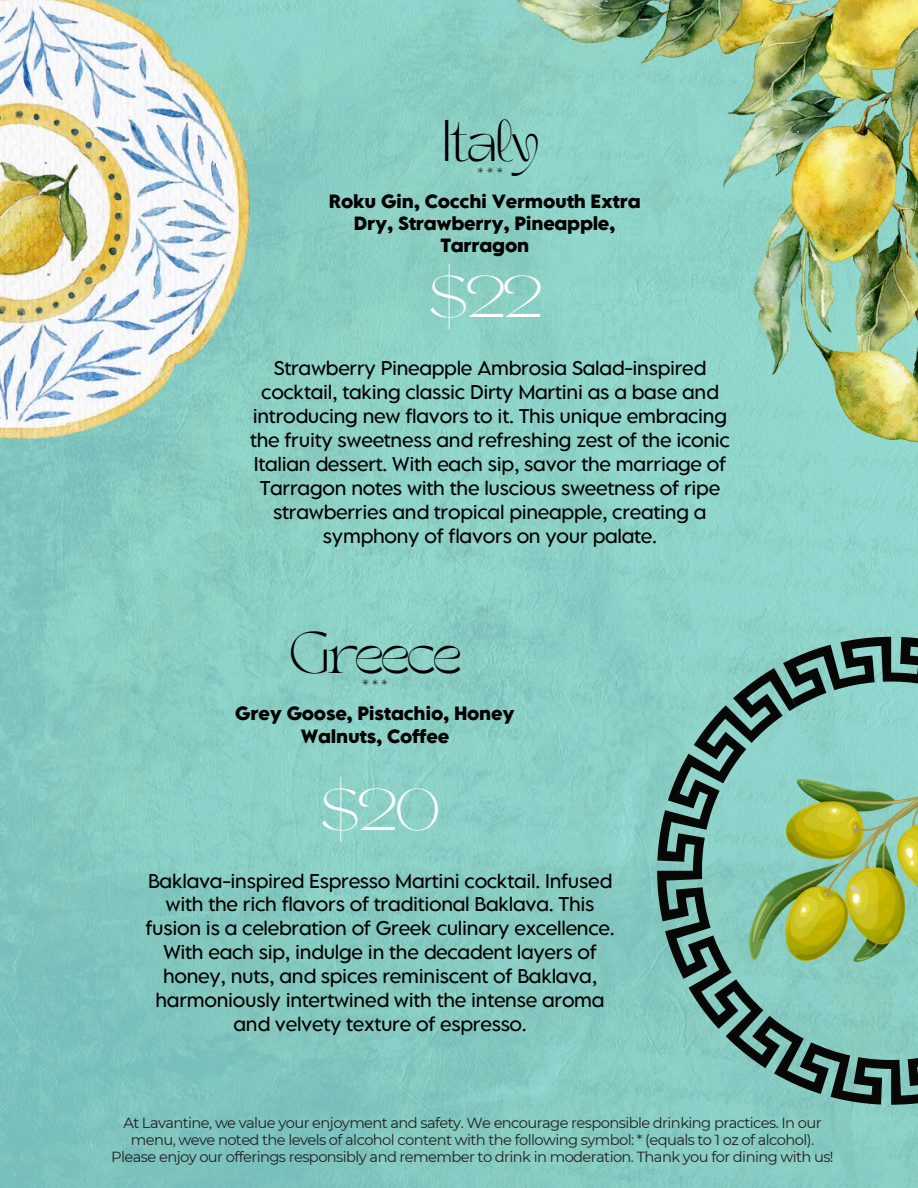
<style>
.page{position:relative;width:918px;height:1188px;background:#fff}
.page>*{position:absolute;margin:0;border:0;box-sizing:border-box;transform-origin:0 0}
.t1{font:41.1px/47.8px "TANTWINKLE";letter-spacing:-.11em;color:#000;text-align:center}
.t2{font:41.1px "TANTWINKLE";color:#fff}
.t3{font:17.7px/24px "Safaa";letter-spacing:-.02em;color:#000;text-align:center}
.t4{font:700 17.1px/22.5px "Safaa";letter-spacing:-.02em;color:#000;text-align:center}
.t5{font:14.7px/17.1px "Montserrat";letter-spacing:-.04em;color:#231f20;text-align:center}
</style>
<div class="page">
<img style="left:0;top:0;width:918px;height:1188px">
<svg style="left:783px;top:637px;width:135px;height:31px;background:#4e726d"></svg>
<svg style="left:657px;top:668px;width:261px;height:437px;background:#6ea59d"></svg>
<img style="left:340px;top:0;width:578px;height:512px">
<img style="left:0;top:0;width:250px;height:438px">
<img style="left:750px;top:780px;width:168px;height:182px">
<h1 class="t1" style="left:439px;top:124px;width:103px">Italy ***</h1>
<h2 class="t4" style="left:329px;top:190px;width:314px">Roku Gin, Cocchi Vermouth Extra<br>Dry, Strawberry, Pineapple,<br>Tarragon</h2>
<h3 class="t2" style="left:426px;top:276px;width:119px">$22</h3>
<h1 class="t3" style="left:250px;top:357px;width:481px">Strawberry Pineapple Ambrosia Salad-inspired cocktail, taking classic Dirty Martini as a base and introducing new flavors to it. This unique embracing the fruity sweetness and refreshing zest of the iconic Italian dessert. With each sip, savor the marriage of Tarragon notes with the luscious sweetness of ripe strawberries and tropical pineapple, creating a symphony of flavors on your palate.</h1>
<h1 class="t1" style="left:288px;top:636px;width:176px">Greece ***</h1>
<p class="t4" style="left:235px;top:703px;width:281px">Grey Goose, Pistachio, Honey<br>Walnuts, Coffee</p>
<h2 class="t2" style="left:318px;top:788px;width:125px">$20</h2>
<p class="t3" style="left:146px;top:869px;width:471px">Baklava-inspired Espresso Martini cocktail. Infused with the rich flavors of traditional Baklava. This fusion is a celebration of Greek culinary excellence.<br>With each sip, indulge in the decadent layers of honey, nuts, and spices reminiscent of Baklava, harmoniously intertwined with the intense aroma and velvety texture of espresso.</p>
<h1 class="t5" style="left:111px;top:1114px;width:724px">At Lavantine, we value your enjoyment and safety. We encourage responsible drinking practices. In our menu, weve noted the levels of alcohol content with the following symbol: * (equals to 1 oz of alcohol).<br>Please enjoy our offerings responsibly and remember to drink in moderation. Thank you for dining with us!</h1>
</div>
